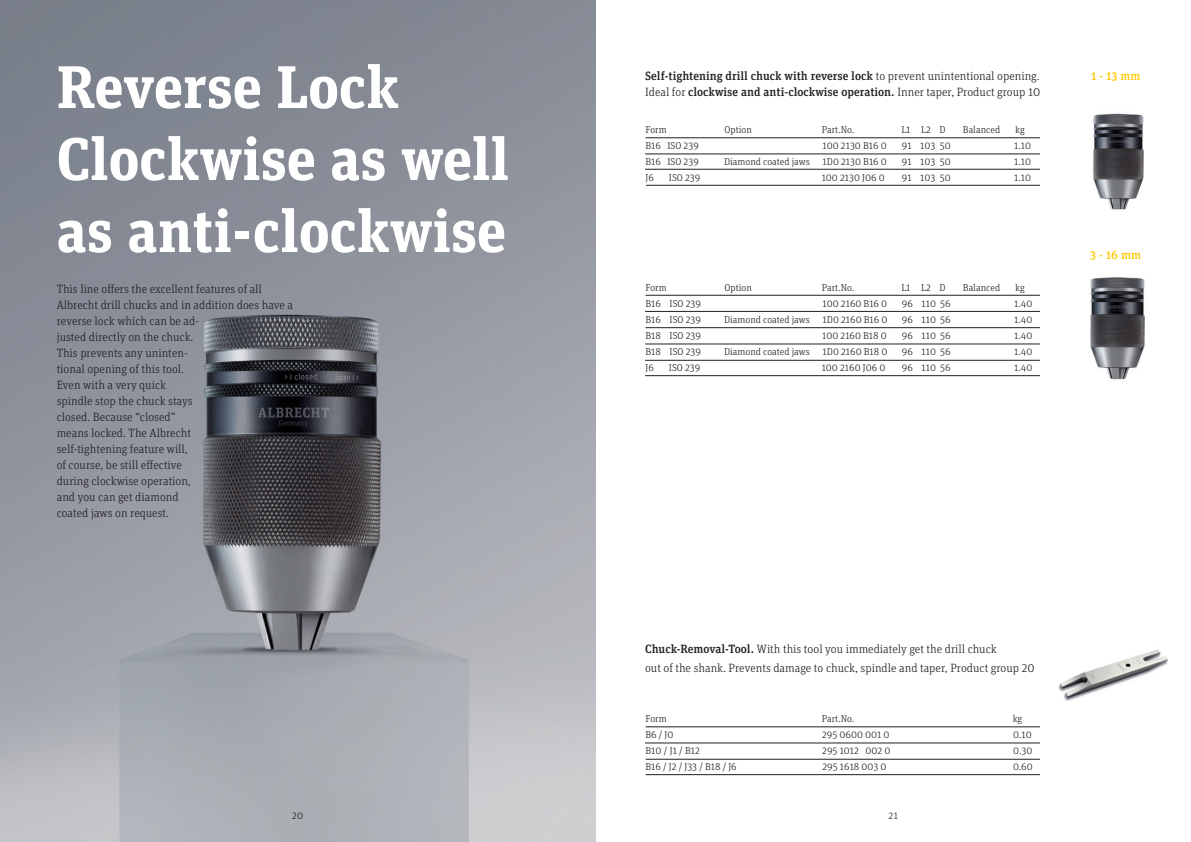
<style>
.page{position:relative;width:1191px;height:842px;background:#fff}
.page>*{position:absolute;margin:0;border:0;box-sizing:border-box;transform-origin:0 0}
.t1{font:700 60px/72px "Unit Slab Pro";color:#fff}
.t2{font:300 12px/16px "Unit Slab OT";color:#231f20}
.t3{font:500 12px "Unit Slab Pro";color:#231f20}
.t4{font:500 12px "Unit Slab Pro";color:#feca0a}
.t5{font:300 10px "Unit Slab OT";color:#231f20}
.s1{font-family:"Unit Slab OT";font-weight:300}
.s2{font-family:"Unit Slab Pro";font-weight:500}
</style>
<div class="page">
<hr style="left:645px;top:154px;width:447px;height:1px;background:#231f20">
<hr style="left:645px;top:169px;width:447px;height:1px;background:#231f20">
<hr style="left:646px;top:185px;width:447px;height:1px;background:#231f20">
<hr style="left:645px;top:138px;width:446px;height:1px;background:#231f20">
<hr style="left:645px;top:311px;width:447px;height:1px;background:#231f20">
<hr style="left:645px;top:295px;width:446px;height:1px;background:#231f20">
<hr style="left:645px;top:327px;width:448px;height:1px;background:#231f20">
<hr style="left:645px;top:344px;width:446px;height:1px;background:#231f20">
<hr style="left:645px;top:360px;width:446px;height:1px;background:#231f20">
<hr style="left:645px;top:375px;width:446px;height:1px;background:#231f20">
<img style="left:0;top:0;width:595px;height:842px">
<hr style="left:645px;top:743px;width:447px;height:1px;background:#231f20">
<hr style="left:645px;top:727px;width:446px;height:1px;background:#231f20">
<hr style="left:645px;top:759px;width:448px;height:1px;background:#231f20">
<hr style="left:645px;top:774px;width:446px;height:1px;background:#231f20">
<div style="left:1071px;top:679px;width:38px;height:128px;background:#fff"></div>
<img style="left:1089px;top:277px;width:56px;height:103px">
<img style="left:1089px;top:113px;width:55px;height:97px">
<img style="left:1058px;top:649px;width:110px;height:51px">
<div style="left:1040px;top:122px;width:49px;height:532px;background:#fff"></div>
<div style="left:1040px;top:706px;width:48px;height:120px;background:#fff"></div>
<h1 class="t1" style="left:57px;top:48px;width:454px">Reverse Lock<br>Clockwise as well as anti-clockwise</h1>
<p class="t2" style="left:57px;top:281px;width:238px">This line offers the excellent features of all<br>Albrecht drill chucks and in addition does have a reverse lock which can be ad-<br>justed directly on the chuck.<br>This prevents any uninten-<br>tional opening of this tool.<br>Even with a very quick<br>spindle stop the chuck stays<br>closed. Because “closed”<br>means locked. The Albrecht<br>self-tightening feature will,<br>of course, be still effective<br>during clockwise operation,<br>and you can get diamond<br>coated jaws on request.</p>
<p class="t3" style="left:645px;top:68px;width:396px">Self-tightening drill chuck with reverse lock <span class="s1">to prevent unintentional opening.</span></p>
<p class="t4" style="left:1091px;top:68px;width:51px">1 - 13 mm</p>
<p class="t3" style="left:645px;top:84px;width:397px"><span class="s1">Ideal for</span> clockwise and anti-clockwise operation. <span class="s1">Inner taper, Product group 10</span></p>
<p class="t5" style="left:645px;top:124px;width:23px">Form</p>
<p class="t5" style="left:724px;top:124px;width:29px">Option</p>
<p class="t5" style="left:821px;top:124px;width:34px">Part.No.</p>
<p class="t5" style="left:901px;top:124px;width:46px">L1 L2 D</p>
<p class="t5" style="left:962px;top:124px;width:39px">Balanced</p>
<p class="t5" style="left:1015px;top:124px;width:11px">kg</p>
<p class="t5" style="left:645px;top:140px;width:55px">B16 ISO 239</p>
<p class="t5" style="left:822px;top:140px;width:66px">100 2130 B16 0</p>
<p class="t5" style="left:902px;top:140px;width:50px">91 103 50</p>
<p class="t5" style="left:645px;top:156px;width:55px">B16 ISO 239</p>
<p class="t5" style="left:724px;top:156px;width:87px">Diamond coated jaws</p>
<p class="t5" style="left:822px;top:156px;width:66px">1D0 2130 B16 0</p>
<p class="t5" style="left:902px;top:156px;width:50px">91 103 50</p>
<p class="t5" style="left:645px;top:172px;width:10px">J6</p>
<p class="t5" style="left:669px;top:172px;width:33px">ISO 239</p>
<p class="t5" style="left:821px;top:172px;width:65px">100 2130 J06 0</p>
<p class="t5" style="left:902px;top:172px;width:50px">91 103 50</p>
<p class="t5" style="left:645px;top:281px;width:23px">Form</p>
<p class="t5" style="left:724px;top:281px;width:29px">Option</p>
<p class="t5" style="left:821px;top:281px;width:34px">Part.No.</p>
<p class="t5" style="left:901px;top:281px;width:46px">L1 L2 D</p>
<p class="t5" style="left:962px;top:281px;width:39px">Balanced</p>
<p class="t5" style="left:1015px;top:281px;width:11px">kg</p>
<p class="t5" style="left:645px;top:297px;width:57px">B16 ISO 239</p>
<p class="t5" style="left:822px;top:297px;width:66px">100 2160 B16 0</p>
<p class="t5" style="left:902px;top:297px;width:50px">96 110 56</p>
<p class="t5" style="left:645px;top:313px;width:57px">B16 ISO 239</p>
<p class="t5" style="left:724px;top:313px;width:87px">Diamond coated jaws</p>
<p class="t5" style="left:822px;top:313px;width:66px">1D0 2160 B16 0</p>
<p class="t5" style="left:902px;top:313px;width:50px">96 110 56</p>
<p class="t5" style="left:645px;top:329px;width:57px">B18 ISO 239</p>
<p class="t5" style="left:822px;top:329px;width:66px">100 2160 B18 0</p>
<p class="t5" style="left:902px;top:329px;width:50px">96 110 56</p>
<p class="t5" style="left:645px;top:345px;width:57px">B18 ISO 239</p>
<p class="t5" style="left:724px;top:345px;width:87px">Diamond coated jaws</p>
<p class="t5" style="left:822px;top:345px;width:66px">1D0 2160 B18 0</p>
<p class="t5" style="left:902px;top:345px;width:50px">96 110 56</p>
<p class="t5" style="left:645px;top:361px;width:10px">J6</p>
<p class="t5" style="left:669px;top:361px;width:33px">ISO 239</p>
<p class="t5" style="left:821px;top:361px;width:65px">100 2160 J06 0</p>
<p class="t5" style="left:902px;top:361px;width:50px">96 110 56</p>
<p class="t4" style="left:1090px;top:246px;width:52px">3 - 16 mm</p>
<p class="t2" style="left:645px;top:640px;width:391px;line-height:19px"><span class="s2">Chuck-Removal-Tool.</span> With this tool you immediately get the drill chuck<br>out of the shank. Prevents damage to chuck, spindle and taper, Product group 20</p>
<p class="t5" style="left:645px;top:713px;width:23px">Form</p>
<p class="t5" style="left:821px;top:713px;width:34px">Part.No.</p>
<p class="t5" style="left:1012px;top:713px;width:11px">kg</p>
<p class="t5" style="left:645px;top:729px;width:29px">B6 / J0</p>
<p class="t5" style="left:822px;top:729px;width:69px">295 0600 001 0</p>
<p class="t5" style="left:645px;top:745px;width:56px">B10 / J1 / B12</p>
<p class="t5" style="left:822px;top:745px;width:70px">295 1012 002 0</p>
<p class="t5" style="left:645px;top:761px;width:93px">B16 / J2 / J33 / B18 / J6</p>
<p class="t5" style="left:822px;top:761px;width:66px">295 1618 003 0</p>
<p class="t5" style="left:292px;top:809px;width:13px">20</p>
<p class="t5" style="left:888px;top:809px;width:11px">21</p>
</div>
